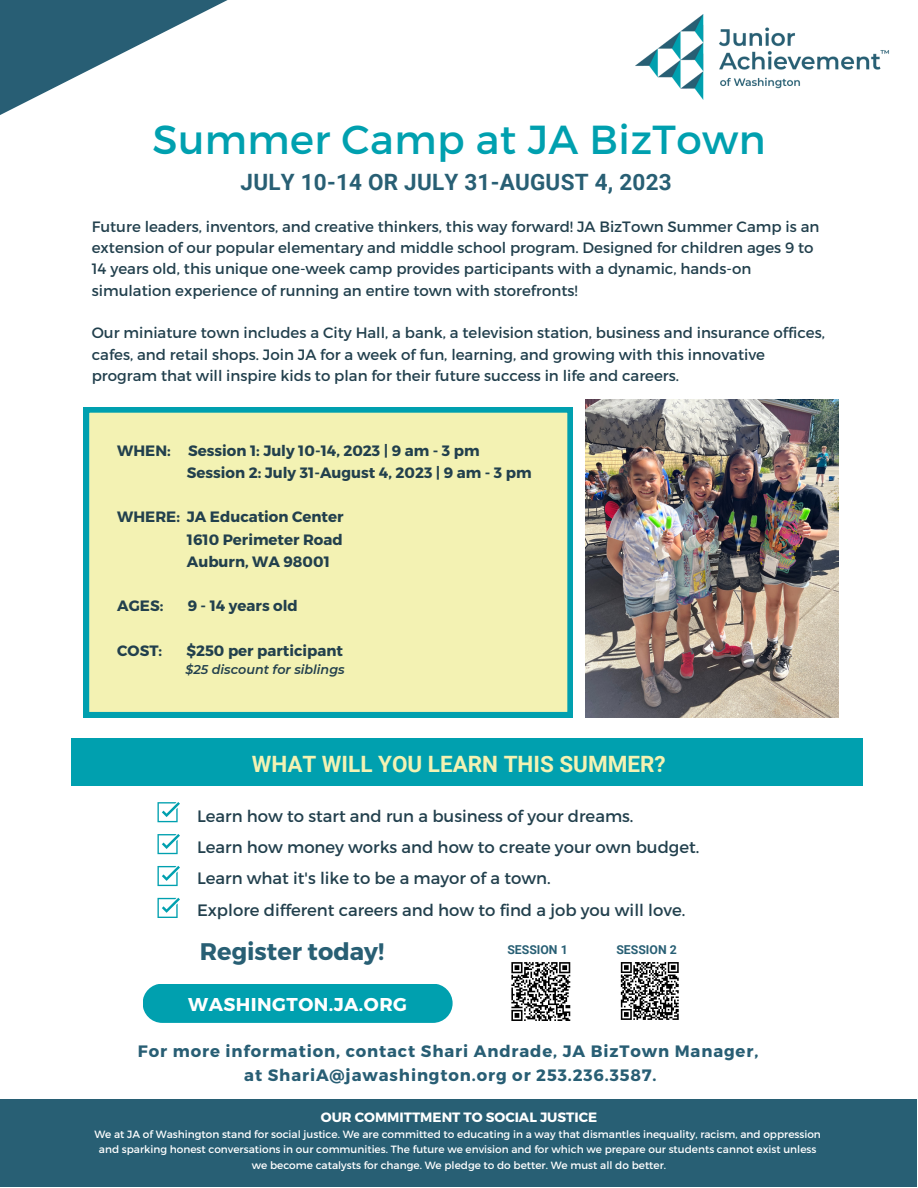
<style>
.page{position:relative;width:918px;height:1188px;background:#fff}
.page>*{position:absolute;margin:0;border:0;box-sizing:border-box;transform-origin:0 0}
.t1{font:40.5px "Montserrat";letter-spacing:.01em;color:#00a0af}
.t2{font:700 24px "Montserrat";color:#285f74}
.t3{font:700 22.5px "Roboto";letter-spacing:.01em;color:#285f74}
.t4{font:700 22.5px "Roboto";color:#f3f2b3}
.t5{font:700 18.6px "Montserrat";letter-spacing:.025em;color:#fff}
.t6{font:16.5px/31.2px "Montserrat";color:#22404d}
.t7{font:700 16.5px/23.7px "Montserrat";letter-spacing:.055em;color:#285e74;text-align:center}
.t8{font:15px/21.3px "Montserrat";color:#22404d}
.t9{font:700 15px/22.2px "Montserrat";color:#22404d}
.t10{font:700 13.5px "Montserrat";color:#fff}
.t11{font:italic 600 12.75px "Montserrat";color:#22404d}
.t12{font:700 12.3px "Roboto";color:#285f74}
.t13{font:10.5px/15.8px "Montserrat";color:#fff;text-align:center}
</style>
<div class="page">
<img style="left:636px;top:14px;width:253px;height:86px">
<svg style="left:0;top:0;width:228px;height:115px;fill:#285e74"></svg>
<img style="left:585px;top:399px;width:253px;height:319px">
<div style="left:84px;top:407px;width:489px;height:311px;background:#f3f2b3"></div>
<div style="left:71px;top:738px;width:792px;height:47px;background:#00a0af"></div>
<svg style="left:157px;top:802px;width:23px;height:20px"></svg>
<svg style="left:157px;top:834px;width:23px;height:20px"></svg>
<svg style="left:157px;top:866px;width:23px;height:20px"></svg>
<svg style="left:157px;top:898px;width:23px;height:20px"></svg>
<div style="left:0;top:1099px;width:916px;height:87px;background:#285f74"></div>
<div style="left:143px;top:984px;width:310px;height:38px;background:#00a0af;border-radius:20px"></div>
<svg style="left:511px;top:962px;width:60px;height:59px"></svg>
<svg style="left:620px;top:962px;width:59px;height:58px"></svg>
<h1 class="t1" style="left:152px;top:113px;width:615px">Summer Camp at JA BizTown</h1>
<h3 class="t3" style="left:241px;top:169px;width:433px">JULY 10-14 OR JULY 31-AUGUST 4, 2023</h3>
<p class="t8" style="left:92px;top:215px;width:729px">Future leaders, inventors, and creative thinkers, this way forward! JA BizTown Summer Camp is an extension of our popular elementary and middle school program. Designed for children ages 9 to 14 years old, this unique one-week camp provides participants with a dynamic, hands-on simulation experience of running an entire town with storefronts!</p>
<p class="t8" style="left:92px;top:322px;width:735px">Our miniature town includes a City Hall, a bank, a television station, business and insurance offices, cafes, and retail shops. Join JA for a week of fun, learning, and growing with this innovative program that will inspire kids to plan for their future success in life and careers.</p>
<p class="t9" style="left:187px;top:439px;width:346px;text-indent:-70px">WHEN: Session 1: July 10-14, 2023 | 9 am - 3 pm<br>Session 2: July 31-August 4, 2023 | 9 am - 3 pm</p>
<p class="t9" style="left:187px;top:505px;width:158px;text-align:justify;text-indent:-70px">WHERE: JA Education Center 1610 Perimeter Road Auburn, WA 98001</p>
<p class="t9" style="left:117px;top:594px;width:48px">AGES:</p>
<p class="t9" style="left:188px;top:594px;width:112px">9 - 14 years old</p>
<p class="t9" style="left:117px;top:639px;width:46px">COST:</p>
<p class="t9" style="left:186px;top:639px;width:158px">$250 per participant</p>
<p class="t11" style="left:186px;top:661px;width:161px">$25 discount for siblings</p>
<h3 class="t4" style="left:252px;top:751px;width:415px">WHAT WILL YOU LEARN THIS SUMMER?</h3>
<p class="t6" style="left:197px;top:800px;width:504px">Learn how to start and run a business of your dreams.<br>Learn how money works and how to create your own budget.<br>Learn what it's like to be a mayor of a town.<br>Explore different careers and how to find a job you will love.</p>
<h2 class="t2" style="left:200px;top:935px;width:186px">Register today!</h2>
<p class="t12" style="left:507px;top:943px;width:62px">SESSION 1</p>
<p class="t12" style="left:616px;top:943px;width:62px">SESSION 2</p>
<p class="t5" style="left:188px;top:992px;width:220px">WASHINGTON.JA.ORG</p>
<p class="t7" style="left:138px;top:1039px;width:622px">For more information, contact Shari Andrade, JA BizTown Manager, at ShariA@jawashington.org or 253.236.3587.</p>
<p class="t10" style="left:321px;top:1108px;width:278px">OUR COMMITTMENT TO SOCIAL JUSTICE</p>
<p class="t13" style="left:94px;top:1125px;width:728px">We at JA of Washington stand for social justice. We are committed to educating in a way that dismantles inequality, racism, and oppression and sparking honest conversations in our communities. The future we envision and for which we prepare our students cannot exist unless we become catalysts for change. We pledge to do better. We must all do better.</p>
</div>
